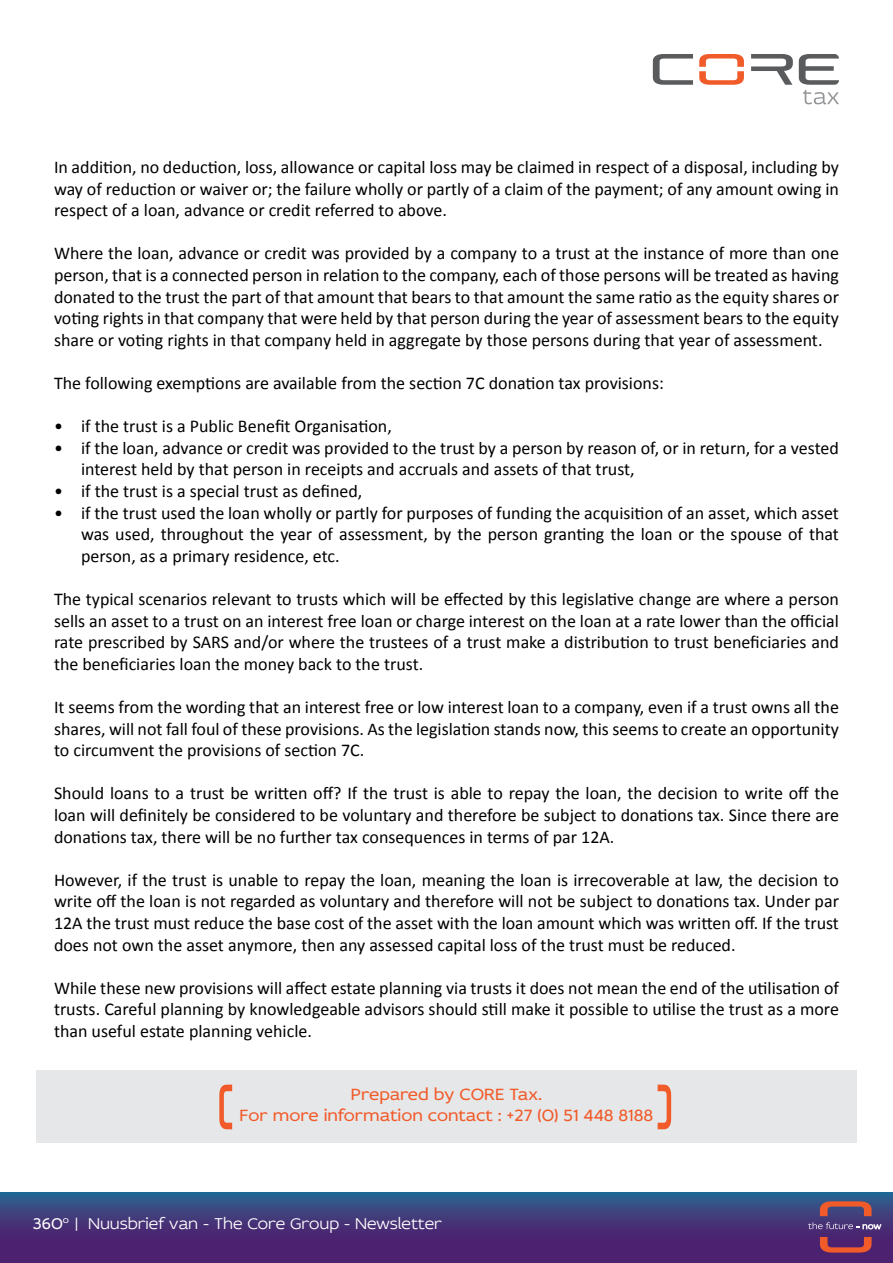
<style>
.page{position:relative;width:893px;height:1263px;background:#fff}
.page>*{position:absolute;margin:0;border:0;box-sizing:border-box;transform-origin:0 0}
.t1{font:18px/21.6px "Calibri";color:#000;text-align:justify}
.t2{font:17.25px/20.9px "Idealist Sans";color:#f15a29;text-align:center}
.t3{font:300 16.5px "Idealist Sans";color:#fff}
.s1{font-weight:400}
</style>
<div class="page">
<svg style="left:0;top:1193px;width:893px;height:70px;background:#423579"></svg>
<svg style="left:808px;top:1222px;width:73px;height:7px"></svg>
<svg style="left:820px;top:1201px;width:52px;height:15px"></svg>
<svg style="left:820px;top:1237px;width:52px;height:15px"></svg>
<svg style="left:653px;top:54px;width:40px;height:31px"></svg>
<svg style="left:699px;top:54px;width:45px;height:31px"></svg>
<svg style="left:751px;top:54px;width:42px;height:31px"></svg>
<svg style="left:799px;top:54px;width:40px;height:50px"></svg>
<div style="left:36px;top:1070px;width:821px;height:73px;background:#e6e7e8"></div>
<svg style="left:219px;top:1084px;width:13px;height:45px"></svg>
<svg style="left:658px;top:1084px;width:13px;height:45px"></svg>
<p class="t1" style="left:54px;top:155px;width:786px">In addition, no deduction, loss, allowance or capital loss may be claimed in respect of a disposal, including by way of reduction or waiver or; the failure wholly or partly of a claim of the payment; of any amount owing in respect of a loan, advance or credit referred to above.</p>
<p class="t1" style="left:54px;top:242px;width:786px">Where the loan, advance or credit was provided by a company to a trust at the instance of more than one person, that is a connected person in relation to the company, each of those persons will be treated as having donated to the trust the part of that amount that bears to that amount the same ratio as the equity shares or voting rights in that company that were held by that person during the year of assessment bears to the equity share or voting rights in that company held in aggregate by those persons during that year of assessment.</p>
<p class="t1" style="left:54px;top:371px;width:611px">The following exemptions are available from the section 7C donation tax provisions:</p>
<p class="t1" style="left:54px;top:415px;width:339px">• if the trust is a Public Benefit Organisation,</p>
<p class="t1" style="left:81px;top:436px;width:759px;text-indent:-27px">• if the loan, advance or credit was provided to the trust by a person by reason of, or in return, for a vested interest held by that person in receipts and accruals and assets of that trust,</p>
<p class="t1" style="left:54px;top:479px;width:310px">• if the trust is a special trust as defined,</p>
<p class="t1" style="left:81px;top:501px;width:759px;text-indent:-27px">• if the trust used the loan wholly or partly for purposes of funding the acquisition of an asset, which asset was used, throughout the year of assessment, by the person granting the loan or the spouse of that person, as a primary residence, etc.</p>
<p class="t1" style="left:54px;top:587px;width:786px">The typical scenarios relevant to trusts which will be effected by this legislative change are where a person sells an asset to a trust on an interest free loan or charge interest on the loan at a rate lower than the official rate prescribed by SARS and/or where the trustees of a trust make a distribution to trust beneficiaries and the beneficiaries loan the money back to the trust.</p>
<p class="t1" style="left:54px;top:695px;width:786px">It seems from the wording that an interest free or low interest loan to a company, even if a trust owns all the shares, will not fall foul of these provisions. As the legislation stands now, this seems to create an opportunity to circumvent the provisions of section 7C.</p>
<p class="t1" style="left:54px;top:782px;width:786px">Should loans to a trust be written off? If the trust is able to repay the loan, the decision to write off the loan will definitely be considered to be voluntary and therefore be subject to donations tax. Since there are donations tax, there will be no further tax consequences in terms of par 12A.</p>
<p class="t1" style="left:54px;top:868px;width:786px">However, if the trust is unable to repay the loan, meaning the loan is irrecoverable at law, the decision to write off the loan is not regarded as voluntary and therefore will not be subject to donations tax. Under par 12A the trust must reduce the base cost of the asset with the loan amount which was written off. If the trust does not own the asset anymore, then any assessed capital loss of the trust must be reduced.</p>
<p class="t1" style="left:54px;top:976px;width:786px">While these new provisions will affect estate planning via trusts it does not mean the end of the utilisation of trusts. Careful planning by knowledgeable advisors should still make it possible to utilise the trust as a more than useful estate planning vehicle.</p>
<p class="t2" style="left:240px;top:1083px;width:415px">Prepared by CORE Tax.<br>For more information contact : +27 (0) 51 448 8188</p>
<p class="t3" style="left:33px;top:1212px;width:411px"><span class="s1">360</span><sup>o</sup> | Nuusbrief van - The Core Group - Newsletter</p>
</div>
